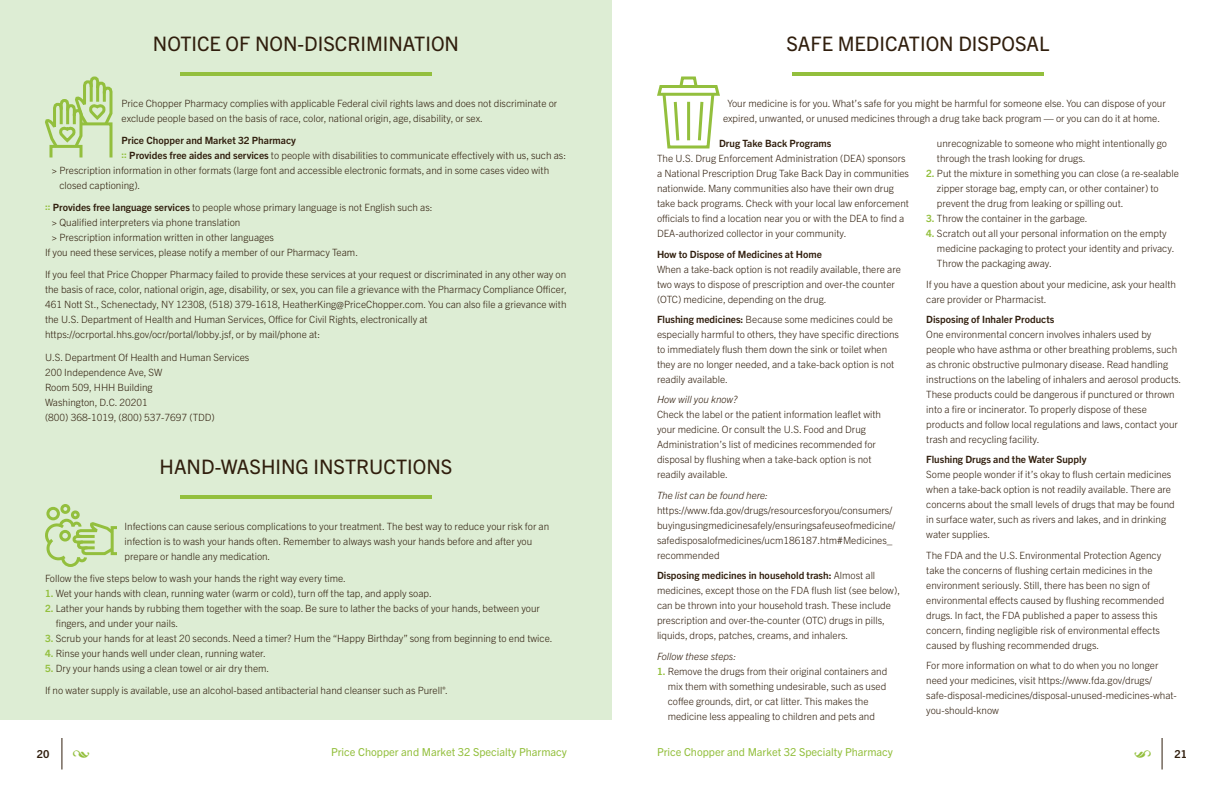
<style>
.page{position:relative;width:1224px;height:792px;background:#fff}
.page>*{position:absolute;margin:0;border:0;box-sizing:border-box;transform-origin:0 0}
.t1{font:20px "Trade Gothic Next LT Pro";color:#301e0d}
.t2{font:11px "Trade Gothic Next LT Pro";color:#93bf3d}
.t3{font:700 11px "Trade Gothic Next LT Pro";color:#301e0d}
.t4{font:300 10px/15px "Trade Gothic Next LT Pro";color:#301e0d}
.t5{font:700 10px "Trade Gothic Next LT Pro";color:#301e0d}
.t6{font:italic 300 10px "Trade Gothic Next LT Pro";color:#301e0d}
.s1{font-weight:700;color:#93bf3d}
.s2{font-weight:700}
.s3{font-style:italic}
</style>
<div class="page">
<div style="left:0;top:0;width:612px;height:720px;background:#ddedd4"></div>
<hr style="left:61px;top:738px;width:1px;height:32px;background:#301e0d">
<hr style="left:1162px;top:738px;width:1px;height:32px;background:#301e0d">
<hr style="left:180px;top:72px;width:252px;height:4px;background:#93bf3d">
<hr style="left:180px;top:495px;width:252px;height:4px;background:#93bf3d">
<div style="left:46px;top:507px;width:14px;height:13px;border:3px solid #93bf3d;border-radius:50%"></div>
<div style="left:60px;top:504px;width:10px;height:10px;border:3px solid #93bf3d;border-radius:50%"></div>
<div style="left:71px;top:510px;width:9px;height:9px;border:3px solid #93bf3d;border-radius:50%"></div>
<svg style="left:45px;top:517px;width:72px;height:50px"></svg>
<div style="left:59px;top:530px;width:12px;height:12px;border:3px solid #93bf3d;border-radius:50%"></div>
<hr style="left:792px;top:72px;width:252px;height:4px;background:#93bf3d">
<svg style="left:657px;top:76px;width:63px;height:73px"></svg>
<svg style="left:45px;top:76px;width:68px;height:82px"></svg>
<p class="t1" style="left:153px;top:30px;width:308px">NOTICE OF NON-DISCRIMINATION</p>
<p class="t4" style="left:122px;top:95px;width:437px">Price Chopper Pharmacy complies with applicable Federal civil rights laws and does not discriminate or exclude people based on the basis of race, color, national origin, age, disability, or sex.</p>
<p class="t5" style="left:122px;top:133px;width:176px">Price Chopper and Market 32 Pharmacy</p>
<p class="t4" style="left:122px;top:147px;width:446px"><span class="s1">::</span> <span class="s2">Provides free aides and services</span> to people with disabilities to communicate effectively with us, such as:</p>
<p class="t4" style="left:59px;top:162px;width:491px;text-indent:-8px">&gt; Prescription information in other formats (large font and accessible electronic formats, and in some cases video with closed captioning).</p>
<p class="t4" style="left:52px;top:199px;width:383px;text-indent:-7px"><span class="s1">::</span> <span class="s2">Provides free language services</span> to people whose primary language is not English such as: &gt; Qualified interpreters via phone translation</p>
<p class="t4" style="left:52px;top:229px;width:224px">&gt; Prescription information written in other languages</p>
<p class="t4" style="left:45px;top:244px;width:315px">If you need these services, please notify a member of our Pharmacy Team.</p>
<p class="t4" style="left:45px;top:267px;width:523px">If you feel that Price Chopper Pharmacy failed to provide these services at your request or discriminated in any other way on the basis of race, color, national origin, age, disability, or sex, you can file a grievance with the Pharmacy Compliance Officer, 461 Nott St., Schenectady, NY 12308, (518) 379-1618, HeatherKing@PriceChopper.com. You can also file a grievance with the U.S. Department of Health and Human Services, Office for Civil Rights, electronically at https://ocrportal.hhs.gov/ocr/portal/lobby.jsf, or by mail/phone at:</p>
<p class="t4" style="left:45px;top:349px;width:206px">U.S. Department Of Health and Human Services<br>200 Independence Ave, SW<br>Room 509, HHH Building<br>Washington, D.C. 20201<br>(800) 368-1019, (800) 537-7697 (TDD)</p>
<p class="t1" style="left:160px;top:453px;width:294px">HAND-WASHING INSTRUCTIONS</p>
<p class="t4" style="left:125px;top:518px;width:426px">Infections can cause serious complications to your treatment. The best way to reduce your risk for an infection is to wash your hands often. Remember to always wash your hands before and after you prepare or handle any medication.</p>
<p class="t4" style="left:45px;top:570px;width:303px">Follow the five steps below to wash your hands the right way every time.</p>
<p class="t4" style="left:45px;top:585px;width:388px"><span class="s1">1.</span> Wet your hands with clean, running water (warm or cold), turn off the tap, and apply soap.</p>
<p class="t4" style="left:56px;top:600px;width:486px;text-indent:-11px"><span class="s1">2.</span> Lather your hands by rubbing them together with the soap. Be sure to lather the backs of your hands, between your fingers, and under your nails.</p>
<p class="t4" style="left:45px;top:630px;width:509px"><span class="s1">3.</span> Scrub your hands for at least 20 seconds. Need a timer? Hum the “Happy Birthday” song from beginning to end twice.</p>
<p class="t4" style="left:45px;top:645px;width:223px"><span class="s1">4.</span> Rinse your hands well under clean, running water.</p>
<p class="t4" style="left:45px;top:660px;width:226px"><span class="s1">5.</span> Dry your hands using a clean towel or air dry them.</p>
<p class="t4" style="left:45px;top:682px;width:404px">If no water supply is available, use an alcohol-based antibacterial hand cleanser such as Purell<sup>®</sup>.</p>
<p class="t1" style="left:786px;top:30px;width:265px">SAFE MEDICATION DISPOSAL</p>
<p class="t4" style="left:723px;top:95px;width:444px;text-align:center">Your medicine is for you. What’s safe for you might be harmful for someone else. You can dispose of your expired, unwanted, or unused medicines through a drug take back program — or you can do it at home.</p>
<p class="t5" style="left:719px;top:137px;width:114px">Drug Take Back Programs</p>
<p class="t4" style="left:657px;top:150px;width:254px">The U.S. Drug Enforcement Administration (DEA) sponsors a National Prescription Drug Take Back Day in communities nationwide. Many communities also have their own drug take back programs. Check with your local law enforcement officials to find a location near you or with the DEA to find a DEA-authorized collector in your community.</p>
<p class="t5" style="left:657px;top:247px;width:166px">How to Dispose of Medicines at Home</p>
<p class="t4" style="left:657px;top:261px;width:246px">When a take-back option is not readily available, there are two ways to dispose of prescription and over-the counter (OTC) medicine, depending on the drug.</p>
<p class="t4" style="left:657px;top:311px;width:243px"><span class="s2">Flushing medicines:</span> Because some medicines could be especially harmful to others, they have specific directions to immediately flush them down the sink or toilet when they are no longer needed, and a take-back option is not readily available.</p>
<p class="t4" style="left:657px;top:392px;width:226px"><span class="s3">How will you know?<br></span>Check the label or the patient information leaflet with your medicine. Or consult the U.S. Food and Drug Administration’s list of medicines recommended for disposal by flushing when a take-back option is not readily available.</p>
<p class="t4" style="left:657px;top:487px;width:240px"><span class="s3">The list can be found here: </span>https://www.fda.gov/drugs/resourcesforyou/consumers/ buyingusingmedicinesafely/ensuringsafeuseofmedicine/ safedisposalofmedicines/ucm186187.htm#Medicines_ recommended</p>
<p class="t4" style="left:657px;top:567px;width:245px"><span class="s2">Disposing medicines in household trash:</span> Almost all medicines, except those on the FDA flush list (see below), can be thrown into your household trash. These include prescription and over-the-counter (OTC) drugs in pills, liquids, drops, patches, creams, and inhalers.</p>
<p class="t6" style="left:657px;top:649px;width:81px">Follow these steps:</p>
<p class="t4" style="left:668px;top:663px;width:221px;text-indent:-11px"><span class="s1">1.</span> Remove the drugs from their original containers and mix them with something undesirable, such as used coffee grounds, dirt, or cat litter. This makes the medicine less appealing to children and pets and</p>
<p class="t4" style="left:937px;top:135px;width:232px">unrecognizable to someone who might intentionally go through the trash looking for drugs.</p>
<p class="t4" style="left:937px;top:165px;width:243px;text-indent:-11px"><span class="s1">2.</span> Put the mixture in something you can close (a re-sealable zipper storage bag, empty can, or other container) to prevent the drug from leaking or spilling out.</p>
<p class="t4" style="left:926px;top:210px;width:163px"><span class="s1">3.</span> Throw the container in the garbage.</p>
<p class="t4" style="left:937px;top:225px;width:239px;text-indent:-11px"><span class="s1">4.</span> Scratch out all your personal information on the empty medicine packaging to protect your identity and privacy.<br>Throw the packaging away.</p>
<p class="t4" style="left:926px;top:276px;width:251px">If you have a question about your medicine, ask your health care provider or Pharmacist.</p>
<p class="t5" style="left:926px;top:312px;width:130px">Disposing of Inhaler Products</p>
<p class="t4" style="left:926px;top:326px;width:257px">One environmental concern involves inhalers used by people who have asthma or other breathing problems, such as chronic obstructive pulmonary disease. Read handling instructions on the labeling of inhalers and aerosol products.<br>These products could be dangerous if punctured or thrown into a fire or incinerator. To properly dispose of these products and follow local regulations and laws, contact your trash and recycling facility.</p>
<p class="t5" style="left:926px;top:453px;width:162px">Flushing Drugs and the Water Supply</p>
<p class="t4" style="left:926px;top:467px;width:250px">Some people wonder if it’s okay to flush certain medicines when a take-back option is not readily available. There are concerns about the small levels of drugs that may be found in surface water, such as rivers and lakes, and in drinking water supplies.</p>
<p class="t4" style="left:926px;top:547px;width:240px">The FDA and the U.S. Environmental Protection Agency take the concerns of flushing certain medicines in the environment seriously. Still, there has been no sign of environmental effects caused by flushing recommended drugs. In fact, the FDA published a paper to assess this concern, finding negligible risk of environmental effects caused by flushing recommended drugs.</p>
<p class="t4" style="left:926px;top:657px;width:252px">For more information on what to do when you no longer need your medicines, visit https://www.fda.gov/drugs/ safe-disposal-medicines/disposal-unused-medicines-what&shy;you-should-know</p>
<p class="t3" style="left:37px;top:746px;width:14px">20</p>
<p class="t2" style="left:331px;top:744px;width:237px">Price Chopper and Market 32 Specialty Pharmacy</p>
<p class="t2" style="left:657px;top:744px;width:237px">Price Chopper and Market 32 Specialty Pharmacy</p>
<p class="t3" style="left:1174px;top:746px;width:14px">21</p>
</div>
